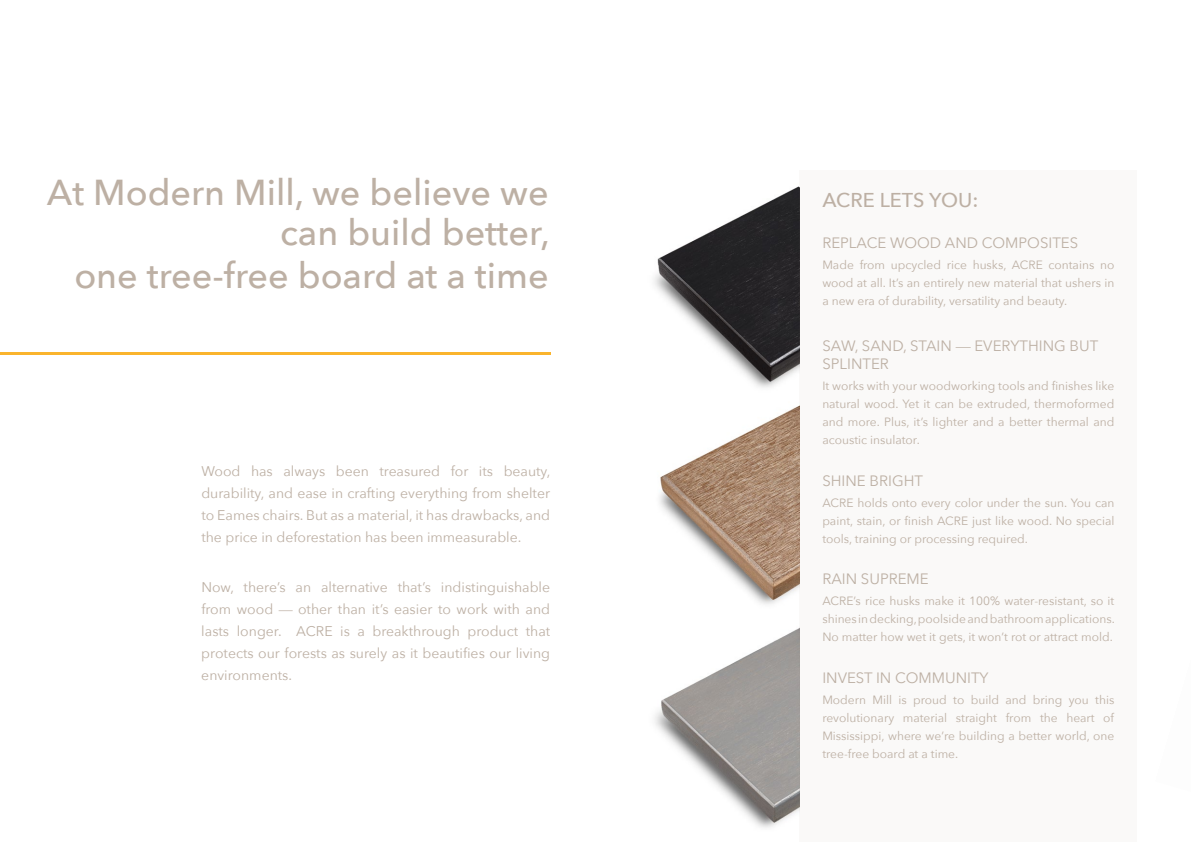
<style>
.page{position:relative;width:1191px;height:842px;background:#fff}
.page>*{position:absolute;margin:0;border:0;box-sizing:border-box;transform-origin:0 0}
.t1{font:500 36px/41.4px "Avenir Next";color:#bdb0a4;text-align:right}
.t2{font:500 20px "Avenir Next";color:#bdb0a4}
.t3{font:15px/18px "Avenir Next";color:#bdb0a4}
.t4{font:14px/22px "Avenir Next";color:#bdb0a4;text-align:justify}
.t5{font:12px/18px "Avenir Next";color:#bdb0a4;text-align:justify}
.s1{font-family:"Optima"}
</style>
<div class="page">
<img style="left:654px;top:186px;width:145px;height:202px">
<img style="left:659px;top:406px;width:140px;height:198px">
<img style="left:654px;top:628px;width:145px;height:200px">
<div style="left:799px;top:170px;width:338px;height:672px;background:#faf9f8"></div>
<hr style="left:0;top:352px;width:550px;height:2px;background:#fab42d">
<h1 class="t1" style="left:47px;top:170px;width:504px">At Modern Mill, we believe we can build better,<br>one tree-free board at a time</h1>
<p class="t4" style="left:201px;top:460px;width:351px">Wood has always been treasured for its beauty, durability, and ease in crafting everything from shelter to Eames chairs. But as a material, it has drawbacks, and the price in deforestation has been immeasurable.</p>
<p class="t4" style="left:201px;top:575px;width:350px">Now, there’s an alternative that’s indistinguishable from wood <span class="s1">—</span> other than it’s easier to work with and lasts longer. ACRE is a breakthrough product that protects our forests as surely as it beautifies our living environments.</p>
<h2 class="t2" style="left:822px;top:183px;width:158px">ACRE LETS YOU:</h2>
<p class="t3" style="left:822px;top:234px;width:257px">REPLACE WOOD AND COMPOSITES</p>
<p class="t5" style="left:822px;top:256px;width:293px">Made from upcycled rice husks, ACRE contains no wood at all. It’s an entirely new material that ushers in a new era of durability, versatility and beauty.</p>
<p class="t3" style="left:822px;top:336px;width:277px">SAW, SAND, STAIN <span class="s1">—</span> EVERYTHING BUT<br>SPLINTER</p>
<p class="t5" style="left:822px;top:376px;width:293px">It works with your woodworking tools and finishes like natural wood. Yet it can be extruded, thermoformed and more. Plus, it’s lighter and a better thermal and acoustic insulator.</p>
<p class="t3" style="left:822px;top:471px;width:102px">SHINE BRIGHT</p>
<p class="t5" style="left:822px;top:493px;width:293px">ACRE holds onto every color under the sun. You can paint, stain, or finish ACRE just like wood. No special tools, training or processing required.</p>
<p class="t3" style="left:822px;top:569px;width:108px">RAIN SUPREME</p>
<p class="t5" style="left:822px;top:591px;width:294px">ACRE’s rice husks make it 100% water-resistant, so it shines in decking, poolside and bathroom applications.<br>No matter how wet it gets, it won’t rot or attract mold.</p>
<p class="t3" style="left:822px;top:668px;width:168px">INVEST IN COMMUNITY</p>
<p class="t5" style="left:822px;top:690px;width:293px">Modern Mill is proud to build and bring you this revolutionary material straight from the heart of Mississippi, where we’re building a better world, one tree-free board at a time.</p>
</div>
